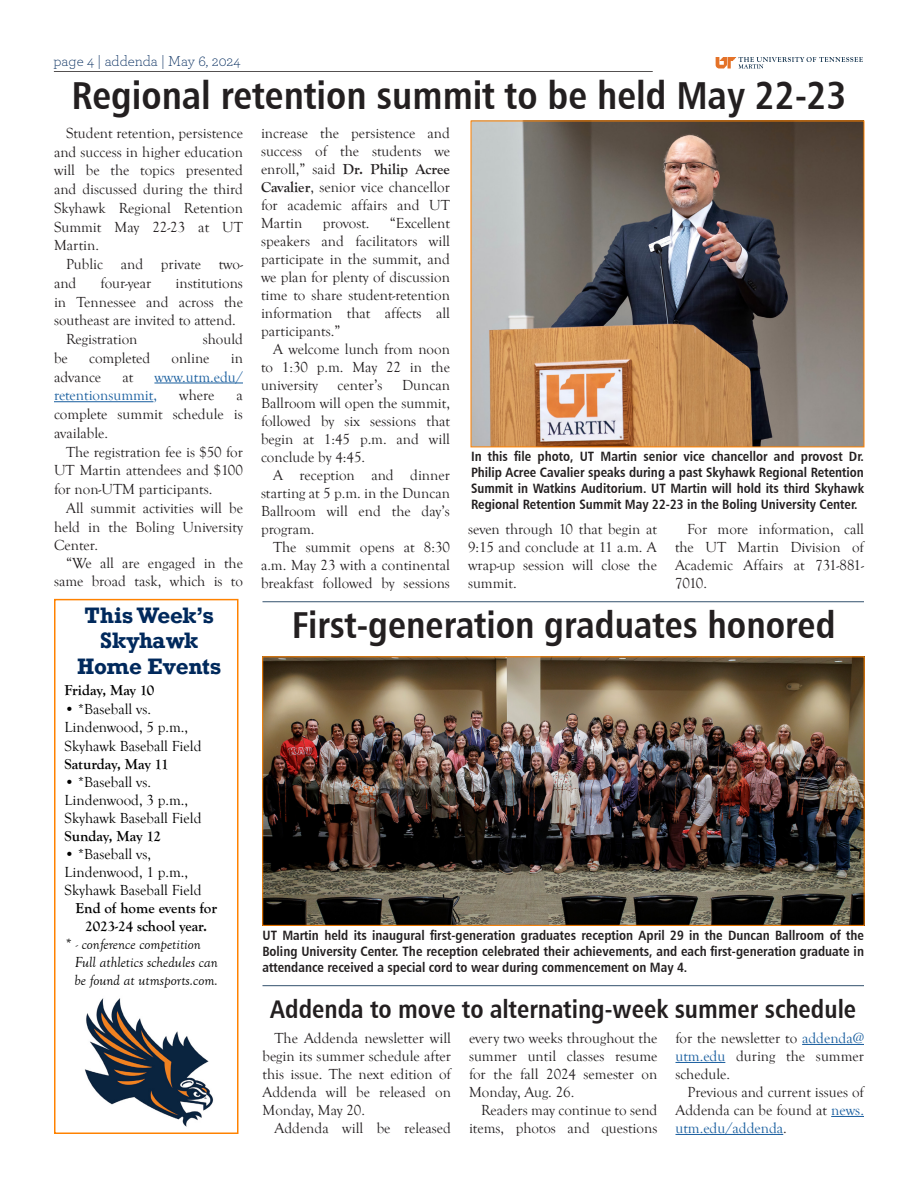
<style>
.page{position:relative;width:918px;height:1188px;background:#fff}
.page>*{position:absolute;margin:0;border:0;box-sizing:border-box;transform-origin:0 0}
.Main_Headline{font:39px "Humanist 777 BT Bold Condensed B";color:#231f20}
.Main_Headline-2{font:37.5px "Humanist 777 BT Bold Condensed B";color:#231f20}
.Tertiary_Headline{font:25.5px "Humanist 777 BT Bold Condensed B";color:#231f20}
.Body_Text{font:700 21px "Rockwell";letter-spacing:-.015em;color:#00295c}
.Body_Text-2{font:15px/18px "Goudy Old Style T";color:#231f20;text-align:justify}
.Body_Text-3{font:15px/18px "Goudy Old Style T";color:#000}
.Body_Text-4{font:700 15px/18px "Goudy Old Style T";color:#000;text-align:center}
.Body_Text-5{font:italic 15px "Goudy Old Style T";color:#000}
.Body_Text-6{font:15px/18.8px "Goudy Old Style T";color:#175d9e}
.t1{font:300 15px "Archer";letter-spacing:-.005em;color:#00295c}
.Cutline{font:13.5px/16.2px "Humanist 777 BT Bold Condensed B";color:#231f20;text-align:justify}
.s1{font-weight:700}
.s2{color:#175d9e}
</style>
<div class="page">
<div style="left:54px;top:599px;width:184px;height:535px;border:2px solid #ff8200"></div>
<svg style="left:716px;top:57px;width:147px;height:12px"></svg>
<hr style="left:54px;top:71px;width:599px;height:1px;background:#231f20">
<img style="left:56px;top:992px;width:158px;height:139px">
<hr style="left:262px;top:985px;width:602px;height:1px;background:#002649">
<hr style="left:802px;top:1044px;width:62px;height:1px;background:#175d9e">
<hr style="left:675px;top:1062px;width:50px;height:1px;background:#175d9e">
<hr style="left:831px;top:1116px;width:33px;height:1px;background:#175d9e">
<hr style="left:675px;top:1134px;width:108px;height:1px;background:#175d9e">
<hr style="left:154px;top:383px;width:89px;height:1px;background:#175d9e">
<hr style="left:54px;top:401px;width:99px;height:1px;background:#175d9e">
<img style="left:473px;top:123px;width:389px;height:322px">
<hr style="left:262px;top:601px;width:602px;height:1px;background:#002649">
<img style="left:264px;top:659px;width:598px;height:265px">
<div style="left:262px;top:657px;width:602px;height:269px;border:1px solid #ff8200"></div>
<p class="t1" style="left:54px;top:51px;width:189px">page 4 | addenda | May 6, 2024</p>
<p class="Main_Headline" style="left:71px;top:71px;width:777px">Regional retention summit to be held May 22-23</p>
<p class="Body_Text-2" style="left:54px;top:124px;width:190px;line-height:18.8px;text-indent:12px">Student retention, persistence and success in higher education will be the topics presented and discussed during the third Skyhawk Regional Retention Summit May 22-23 at UT Martin.</p>
<p class="Body_Text-2" style="left:54px;top:255px;width:190px;line-height:18.8px;text-indent:12px">Public and private two&shy;and</p>
<p class="Body_Text-2" style="left:101px;top:274px;width:52px">four-year</p>
<p class="Body_Text-2" style="left:54px;top:274px;width:191px;line-height:18.8px;text-indent:122px">institutions in Tennessee and across the southeast are invited to attend.</p>
<p class="Body_Text-2" style="left:66px;top:331px;width:73px">Registration</p>
<p class="Body_Text-2" style="left:203px;top:331px;width:42px">should</p>
<p class="Body_Text-2" style="left:54px;top:349px;width:15px">be</p>
<p class="Body_Text-2" style="left:89px;top:349px;width:63px">completed</p>
<p class="Body_Text-2" style="left:171px;top:349px;width:40px">online</p>
<p class="Body_Text-2" style="left:231px;top:349px;width:14px">in</p>
<p class="Body_Text-2" style="left:54px;top:368px;width:49px">advance</p>
<p class="Body_Text-2" style="left:122px;top:368px;width:12px">at</p>
<p class="Body_Text-6" style="left:54px;top:368px;width:190px;text-indent:100px">www.utm.edu/ retentionsummit,</p>
<p class="Body_Text-2" style="left:179px;top:387px;width:37px">where</p>
<p class="Body_Text-2" style="left:54px;top:386px;width:190px;line-height:18.8px;text-indent:183px">a complete summit schedule is available.</p>
<p class="Body_Text-2" style="left:54px;top:443px;width:190px;line-height:18.8px;text-indent:12px">The registration fee is $50 for UT Martin attendees and $100 for non-UTM participants.</p>
<p class="Body_Text-2" style="left:54px;top:499px;width:191px;line-height:18.8px;text-indent:12px">All summit activities will be held in the Boling University Center.</p>
<p class="Body_Text-2" style="left:54px;top:555px;width:191px;text-align:right">“We all are engaged in the same broad task, which is to</p>
<p class="Body_Text" style="left:85px;top:602px;width:131px">This Week’s</p>
<p class="Body_Text" style="left:100px;top:627px;width:99px">Skyhawk</p>
<p class="Body_Text" style="left:77px;top:652px;width:145px">Home Events</p>
<p class="Body_Text-4" style="left:64px;top:681px;width:91px">Friday, May 10</p>
<p class="Body_Text-3" style="left:64px;top:700px;width:138px;line-height:18.6px">• *Baseball vs.<br>Lindenwood, 5 p.m.,<br>Skyhawk Baseball Field</p>
<p class="Body_Text-4" style="left:64px;top:755px;width:106px">Saturday, May 11</p>
<p class="Body_Text-3" style="left:64px;top:773px;width:138px">• *Baseball vs.<br>Lindenwood, 3 p.m.,<br>Skyhawk Baseball Field</p>
<p class="Body_Text-4" style="left:64px;top:827px;width:98px">Sunday, May 12</p>
<p class="Body_Text-3" style="left:64px;top:845px;width:138px">• *Baseball vs,<br>Lindenwood, 1 p.m.,<br>Skyhawk Baseball Field</p>
<p class="Body_Text-4" style="left:75px;top:899px;width:143px">End of home events for<br>2023-24 school year.</p>
<p class="Body_Text-5" style="left:64px;top:936px;width:138px">* - conference competition</p>
<p class="Body_Text-5" style="left:75px;top:954px;width:145px">Full athletics schedules can</p>
<p class="Body_Text-5" style="left:74px;top:972px;width:145px">be found at utmsports.com.</p>
<p class="Body_Text-2" style="left:261px;top:124px;width:190px">increase the persistence and success of the students we enroll,” said <span class="s1">Dr. Philip Acree Cavalier</span>, senior vice chancellor for academic affairs and UT Martin</p>
<p class="Body_Text-2" style="left:261px;top:214px;width:191px;text-indent:129px">“Excellent speakers and facilitators will participate in the summit, and we plan for plenty of discussion time to share student-retention information that affects all participants.”</p>
<p class="Body_Text-2" style="left:261px;top:340px;width:191px;text-indent:12px">A welcome lunch from noon to 1:30 p.m. May 22 in the university</p>
<p class="Body_Text-2" style="left:323px;top:214px;width:48px">provost.</p>
<p class="Body_Text-2" style="left:338px;top:376px;width:47px">center’s</p>
<p class="Body_Text-2" style="left:261px;top:376px;width:191px;text-indent:141px">Duncan Ballroom will open the summit, followed by six sessions that begin at 1:45 p.m. and will conclude by 4:45.</p>
<p class="Body_Text-2" style="left:261px;top:466px;width:191px;text-indent:12px">A reception and dinner starting at 5 p.m. in the Duncan Ballroom will end the day’s program.</p>
<p class="Body_Text-2" style="left:261px;top:538px;width:191px;text-indent:12px">The summit opens at 8:30 a.m. May 23 with a continental breakfast followed by sessions</p>
<p class="Cutline" style="left:471px;top:448px;width:395px">In this file photo, UT Martin senior vice chancellor and provost Dr.<br>Philip Acree Cavalier speaks during a past Skyhawk Regional Retention Summit in Watkins Auditorium. UT Martin will hold its third Skyhawk Regional Retention Summit May 22-23 in the Boling University Center.</p>
<p class="Body_Text-2" style="left:468px;top:520px;width:191px">seven through 10 that begin at 9:15 and conclude at 11 a.m. A wrap-up session will close the summit.</p>
<p class="Body_Text-2" style="left:675px;top:520px;width:191px;text-indent:12px">For more information, call the UT Martin Division of Academic Affairs at 731-881- 7010.</p>
<p class="Main_Headline-2" style="left:292px;top:601px;width:545px">First-generation graduates honored</p>
<p class="Cutline" style="left:262px;top:926px;width:603px">UT Martin held its inaugural first-generation graduates reception April 29 in the Duncan Ballroom of the Boling University Center. The reception celebrated their achievements, and each first-generation graduate in attendance received a special cord to wear during commencement on May 4.</p>
<p class="Tertiary_Headline" style="left:270px;top:993px;width:588px">Addenda to move to alternating-week summer schedule</p>
<p class="Body_Text-2" style="left:262px;top:1030px;width:190px;text-indent:12px">The Addenda newsletter will begin its summer schedule after this issue. The next edition of Addenda will be released on Monday, May 20.</p>
<p class="Body_Text-2" style="left:274px;top:1120px;width:178px">Addenda will be released</p>
<p class="Body_Text-2" style="left:469px;top:1030px;width:190px">every two weeks throughout the summer until classes resume for the fall 2024 semester on Monday, Aug. 26.</p>
<p class="Body_Text-2" style="left:469px;top:1102px;width:190px;text-align:right">Readers may continue to send items, photos and questions</p>
<p class="Body_Text-2" style="left:675px;top:1030px;width:190px">for the newsletter to <span class="s2">addenda@ utm.edu</span> during the summer schedule.</p>
<p class="Body_Text-2" style="left:675px;top:1084px;width:190px;text-indent:12px">Previous and current issues of Addenda can be found at <span class="s2">news. utm.edu/addenda</span>.</p>
</div>
